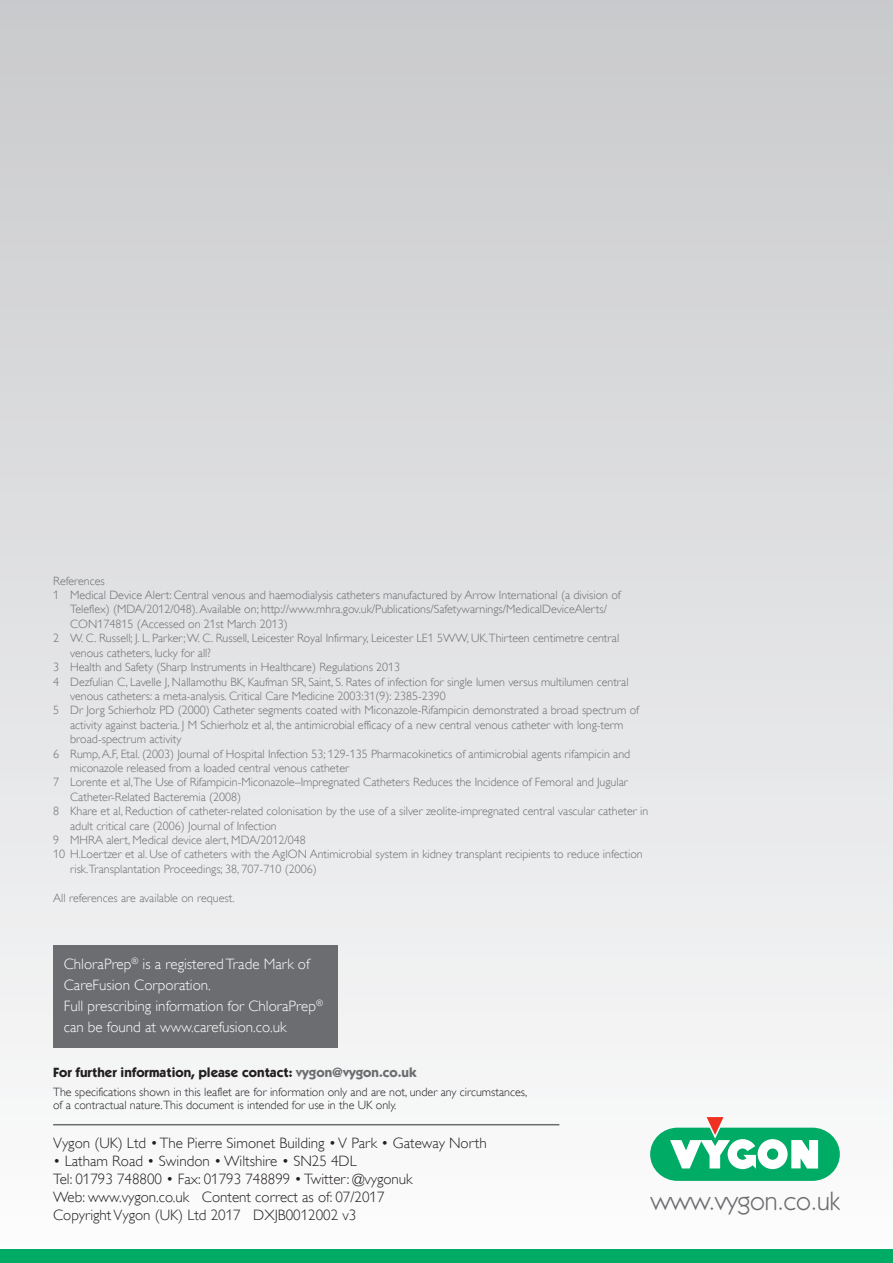
<style>
.page{position:relative;width:893px;height:1263px;background:#fff}
.page>*{position:absolute;margin:0;border:0;box-sizing:border-box;transform-origin:0 0}
.t1{font:25.5px "ITC Kabel Std";color:#6c6d70}
.t2{font:300 15px/18px "Gill Alt One";color:#231f20}
.t3{font:300 15px/21px "Gill Alt One";color:#fff}
.t4{font:700 13.5px "ITC Kabel Std";color:#231f20}
.t5{font:300 12px/14.4px "Gill Alt One";color:#6c6d70}
.t6{font:300 12px/13.5px "Gill Alt One";color:#231f20}
.s1{color:#6c6d70}
</style>
<div class="page">
<div style="left:0;top:0;width:893px;height:1263px;background:linear-gradient(to bottom,#c9c9cc,#fcfcfd)"></div>
<div style="left:0;top:1250px;width:893px;height:13px;background:#00ab66"></div>
<hr style="left:53px;top:1124px;width:506px;height:1px;background:#6c6d70">
<svg style="left:650px;top:1115px;width:190px;height:66px"></svg>
<div style="left:53px;top:945px;width:285px;height:103px;background:#6c6d70"></div>
<p class="t5" style="left:53px;top:573px;width:53px">References</p>
<p class="t5" style="left:70px;top:588px;width:552px;text-indent:-17px">1 Medical Device Alert: Central venous and haemodialysis catheters manufactured by Arrow International (a division of<br>Teleflex) (MDA/2012/048). Available on; http://www.mhra.gov.uk/Publications/Safetywarnings/MedicalDeviceAlerts/<br>CON174815 (Accessed on 21st March 2013)</p>
<p class="t5" style="left:70px;top:631px;width:551px;text-indent:-17px">2 W. C. Russell; J. L. Parker; W. C. Russell, Leicester Royal Infirmary, Leicester LE1 5WW, UK.Thirteen centimetre central venous catheters, lucky for all?</p>
<p class="t5" style="left:53px;top:660px;width:349px">3 Health and Safety (Sharp Instruments in Healthcare) Regulations 2013</p>
<p class="t5" style="left:70px;top:674px;width:560px;text-indent:-17px">4 Dezfulian C, Lavelle J, Nallamothu BK, Kaufman SR, Saint, S. Rates of infection for single lumen versus multilumen central venous catheters: a meta-analysis. Critical Care Medicine 2003:31(9): 2385-2390</p>
<p class="t5" style="left:70px;top:703px;width:570px;text-indent:-17px">5 Dr Jorg Schierholz PD (2000) Catheter segments coated with Miconazole-Rifampicin demonstrated a broad spectrum of activity against bacteria. J M Schierholz et al, the antimicrobial efficacy of a new central venous catheter with long-term broad-spectrum activity</p>
<p class="t5" style="left:70px;top:746px;width:562px;text-indent:-17px">6 Rump, A.F, Etal. (2003) Journal of Hospital Infection 53; 129-135 Pharmacokinetics of antimicrobial agents rifampicin and miconazole released from a loaded central venous catheter</p>
<p class="t5" style="left:70px;top:775px;width:559px;text-indent:-17px">7 Lorente et al,The Use of Rifampicin-Miconazole–Impregnated Catheters Reduces the Incidence of Femoral and Jugular<br>Catheter-Related Bacteremia (2008)</p>
<p class="t5" style="left:70px;top:804px;width:580px;text-indent:-17px">8 Khare et al, Reduction of catheter-related colonisation by the use of a silver zeolite-impregnated central vascular catheter in adult critical care (2006) Journal of Infection</p>
<p class="t5" style="left:53px;top:833px;width:254px">9 MHRA alert, Medical device alert, MDA/2012/048</p>
<p class="t5" style="left:70px;top:847px;width:574px;text-indent:-17px">10 H.Loertzer et al. Use of catheters with the AgION Antimicrobial system in kidney transplant recipients to reduce infection risk.Transplantation Proceedings; 38, 707-710 (2006)</p>
<p class="t5" style="left:53px;top:890px;width:183px">All references are available on request.</p>
<p class="t3" style="left:64px;top:954px;width:247px">ChloraPrep<sup>®</sup> is a registered Trade Mark of<br>CareFusion Corporation.</p>
<p class="t3" style="left:64px;top:996px;width:261px">Full prescribing information for ChloraPrep<sup>® </sup>can be found at www.carefusion.co.uk</p>
<p class="t4" style="left:53px;top:1064px;width:365px">For further information, please contact: <span class="s1">vygon@vygon.co.uk</span></p>
<p class="t6" style="left:53px;top:1085px;width:476px">The specifications shown in this leaflet are for information only and are not, under any circumstances, of a contractual nature.This document is intended for use in the UK only.</p>
<p class="t2" style="left:53px;top:1134px;width:435px">Vygon (UK) Ltd • The Pierre Simonet Building • V Park • Gateway North</p>
<p class="t2" style="left:53px;top:1152px;width:305px">• Latham Road • Swindon • Wiltshire • SN25 4DL</p>
<p class="t2" style="left:53px;top:1170px;width:361px">Tel: 01793 748800 • Fax: 01793 748899 • Twitter: @vygonuk</p>
<p class="t2" style="left:53px;top:1188px;width:333px">Web: www.vygon.co.uk Content correct as of: 07/2017<br>Copyright Vygon (UK) Ltd 2017 DXJB0012002 v3</p>
<p class="t1" style="left:651px;top:1186px;width:191px">www.vygon.co.uk</p>
</div>
